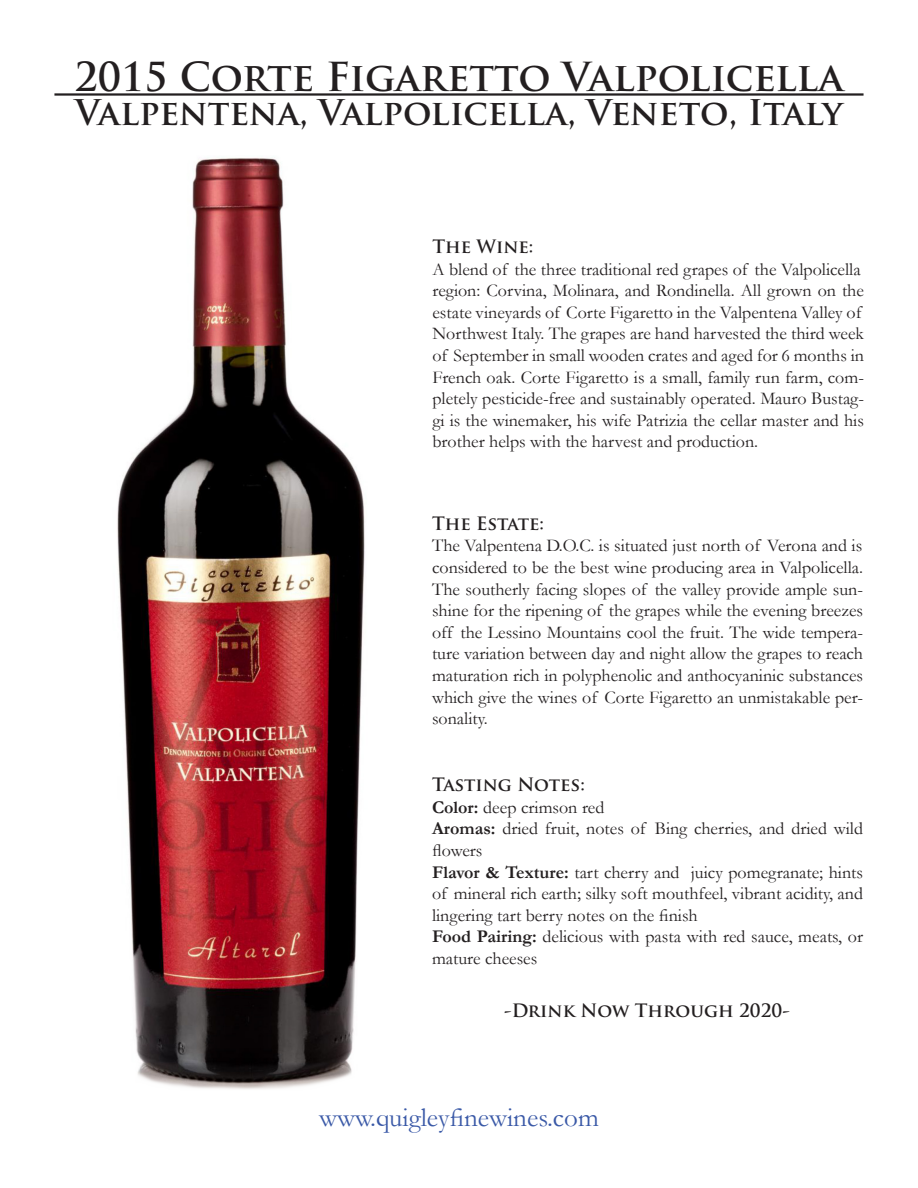
<style>
.page{position:relative;width:918px;height:1188px;background:#fff}
.page>*{position:absolute;margin:0;border:0;box-sizing:border-box;transform-origin:0 0}
.t1{font:700 39px "Trajan Pro";color:#231f20}
.t2{font:700 34.5px "Trajan Pro";color:#231f20}
.t3{font:27px "Garamond";color:#3a59a7}
.t4{font:18px/21.6px "Garamond";color:#231f20}
.t5{font:700 18px "Trajan Pro";color:#231f20}
.s1{font-weight:700}
</style>
<div class="page">
<img style="left:117px;top:158px;width:248px;height:931px">
<hr style="left:54px;top:93px;width:810px;height:3px;background:#231f20">
<p class="t1" style="left:74px;top:53px;width:771px">2015 Corte Figaretto Valpolicella</p>
<p class="t2" style="left:75px;top:91px;width:769px">Valpentena, Valpolicella, Veneto, Italy</p>
<p class="t5" style="left:432px;top:235px;width:103px">The Wine:</p>
<p class="t4" style="left:432px;top:258px;width:430px">A blend of the three traditional red grapes of the Valpolicella</p>
<p class="t4" style="left:432px;top:279px;width:433px">region: Corvina, Molinara, and Rondinella. All grown on the estate vineyards of Corte Figaretto in the Valpentena Valley of Northwest Italy. The grapes are hand harvested the third week of September in small wooden crates and aged for 6 months in French oak. Corte Figaretto is a small, family run farm, com&shy;pletely pesticide-free and sustainably operated. Mauro Bustag&shy;gi is the winemaker, his wife Patrizia the cellar master and his brother helps with the harvest and production.</p>
<p class="t5" style="left:432px;top:512px;width:114px">The Estate:</p>
<p class="t4" style="left:432px;top:535px;width:432px">The Valpentena D.O.C. is situated just north of Verona and is</p>
<p class="t4" style="left:432px;top:556px;width:433px;text-align:justify">considered to be the best wine producing area in Valpolicella.<br>The southerly facing slopes of the valley provide ample sun&shy;shine for the ripening of the grapes while the evening breezes off the Lessino Mountains cool the fruit. The wide tempera&shy;ture variation between day and night allow the grapes to reach maturation rich in polyphenolic and anthocyaninic substances which give the wines of Corte Figaretto an unmistakable per&shy;sonality.</p>
<p class="t5" style="left:432px;top:773px;width:154px">Tasting Notes:</p>
<p class="t4" style="left:432px;top:796px;width:174px"><span class="s1">Color:</span> deep crimson red</p>
<p class="t4" style="left:432px;top:818px;width:433px"><span class="s1">Aromas:</span> dried fruit, notes of Bing cherries, and dried wild flowers</p>
<p class="t4" style="left:432px;top:861px;width:433px;text-align:justify"><span class="s1">Flavor &amp; Texture:</span> tart cherry and juicy pomegranate; hints of mineral rich earth; silky soft mouthfeel, vibrant acidity, and lingering tart berry notes on the finish</p>
<p class="t4" style="left:432px;top:926px;width:433px"><span class="s1">Food Pairing:</span> delicious with pasta with red sauce, meats, or mature cheeses</p>
<p class="t5" style="left:504px;top:1000px;width:287px">-Drink Now Through 2020-</p>
<p class="t3" style="left:319px;top:1101px;width:281px">www.quigleyfinewines.com</p>
</div>
